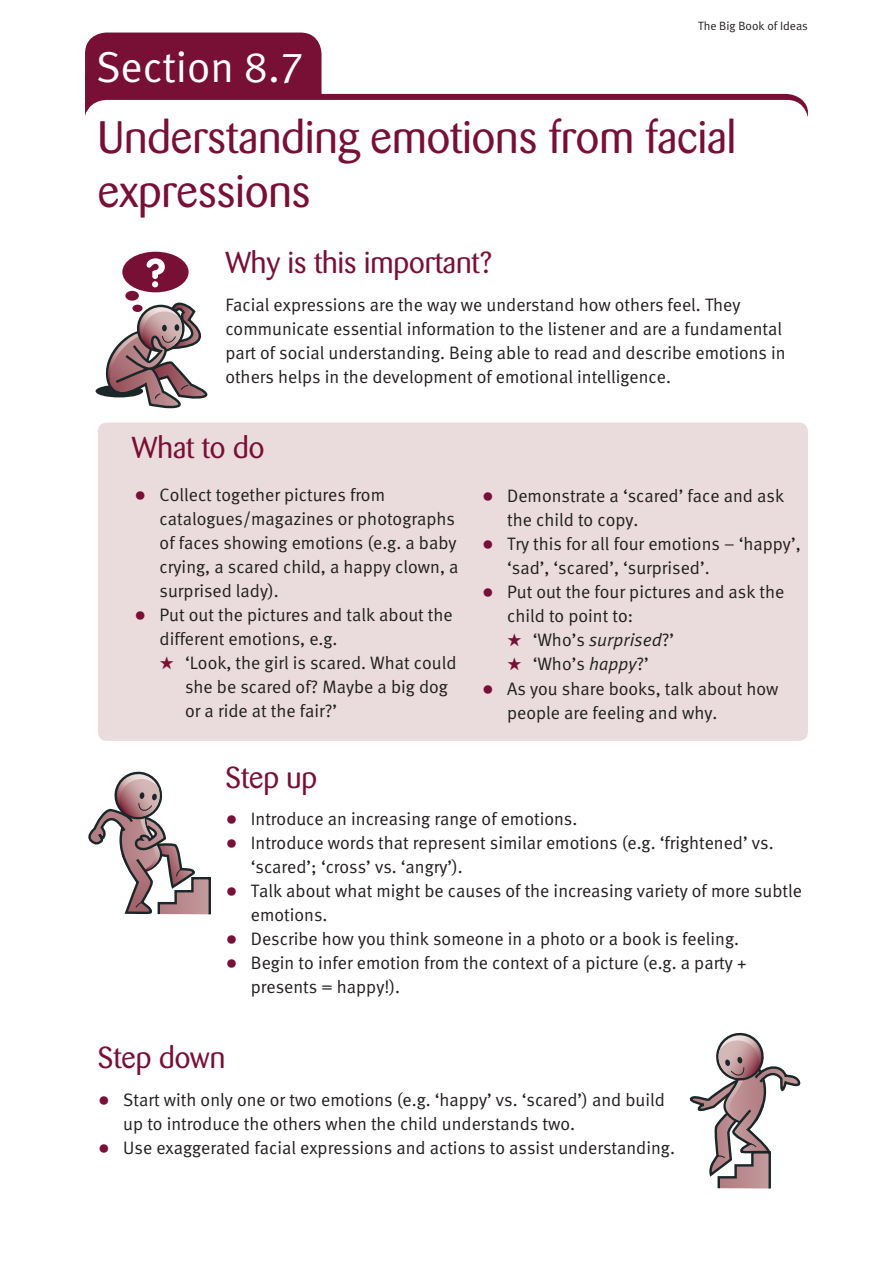
<style>
.page{position:relative;width:893px;height:1263px;background:#fff}
.page>*{position:absolute;margin:0;border:0;box-sizing:border-box;transform-origin:0 0}
.t1{font:45px/54px "Barmeno";color:#780f35}
.t2{font:43.2px "Meta Normal LF";color:#fff}
.t3{font:30px "Barmeno";color:#780f35}
.t4{font:18px/24px "Meta Normal LF";color:#231f20}
.t5{font:italic 18px "Meta Normal LF";color:#231f20}
.t6{font:12px "Meta Normal LF";color:#231f20}
.s1{font-size:24px;color:#780f35}
.s2{color:#780f35}
.s3{font-style:normal}
.s4{font-style:italic}
</style>
<div class="page">
<div style="left:98px;top:423px;width:710px;height:318px;background:#eadcdd;border-radius:9px"></div>
<div style="left:85px;top:33px;width:237px;height:90px;background:#780f35;border-radius:21px"></div>
<svg style="left:85px;top:61px;width:723px;height:56px"></svg>
<div style="left:85px;top:100px;width:723px;height:160px;background:#fff;border-radius:21px"></div>
<div style="left:96px;top:385px;width:47px;height:12px;background:#1a2628;border-radius:50%"></div>
<div style="left:122px;top:252px;width:67px;height:40px;background:#780f35;border-radius:50%"></div>
<div style="left:125px;top:291px;width:14px;height:10px;background:#780f35;border-radius:50%"></div>
<svg style="left:147px;top:258px;width:18px;height:29px"></svg>
<svg style="left:103px;top:302px;width:105px;height:107px"></svg>
<svg style="left:88px;top:771px;width:123px;height:144px"></svg>
<svg style="left:689px;top:1033px;width:112px;height:156px"></svg>
<h2 class="t2" style="left:96px;top:42px;width:209px">Section 8.7</h2>
<p class="t6" style="left:698px;top:19px;width:111px">The Big Book of Ideas</p>
<h1 class="t1" style="left:98px;top:111px;width:640px">Understanding emotions from facial expressions</h1>
<h3 class="t3" style="left:225px;top:246px;width:268px">Why is this important?</h3>
<p class="t4" style="left:225px;top:292px;width:562px">Facial expressions are the way we understand how others feel. They communicate essential information to the listener and are a fundamental part of social understanding. Being able to read and describe emotions in others helps in the development of emotional intelligence.</p>
<h3 class="t3" style="left:132px;top:430px;width:134px">What to do</h3>
<p class="t4" style="left:160px;top:483px;width:300px;text-indent:-26px"><span class="s1">•</span> Collect together pictures from catalogues/magazines or photographs of faces showing emotions (e.g. a baby crying, a scared child, a happy clown, a surprised lady).</p>
<p class="t4" style="left:160px;top:603px;width:295px;text-indent:-26px"><span class="s1">•</span> Put out the pictures and talk about the different emotions, e.g.</p>
<p class="t4" style="left:185px;top:651px;width:273px;text-indent:-26px"><span class="s2">★</span> ‘Look, the girl is scared. What could she be scared of? Maybe a big dog or a ride at the fair?’</p>
<p class="t4" style="left:507px;top:484px;width:278px;text-indent:-26px"><span class="s1">•</span> Demonstrate a ‘scared’ face and ask the child to copy.</p>
<p class="t4" style="left:507px;top:532px;width:295px;text-indent:-26px"><span class="s1">•</span> Try this for all four emotions – ‘happy’, ‘sad’, ‘scared’, ‘surprised’.</p>
<p class="t4" style="left:507px;top:580px;width:279px;text-indent:-26px"><span class="s1">•</span> Put out the four pictures and ask the child to point to:</p>
<p class="t5" style="left:507px;top:630px;width:168px"><span class="s2">★</span> <span class="s3">‘Who’s</span> surprised<span class="s3">?’</span></p>
<p class="t4" style="left:507px;top:652px;width:143px"><span class="s2">★</span> ‘Who’s <span class="s4">happy</span>?’</p>
<p class="t4" style="left:507px;top:676px;width:273px;text-indent:-26px"><span class="s1">•</span> As you share books, talk about how people are feeling and why.</p>
<h3 class="t3" style="left:225px;top:760px;width:93px">Step up</h3>
<p class="t4" style="left:225px;top:807px;width:353px"><span class="s1">•</span> Introduce an increasing range of emotions.</p>
<p class="t4" style="left:251px;top:831px;width:524px;text-indent:-26px"><span class="s1">•</span> Introduce words that represent similar emotions (e.g. ‘frightened’ vs. ‘scared’; ‘cross’ vs. ‘angry’).</p>
<p class="t4" style="left:251px;top:879px;width:553px;text-indent:-26px"><span class="s1">•</span> Talk about what might be causes of the increasing variety of more subtle emotions.</p>
<p class="t4" style="left:225px;top:927px;width:515px"><span class="s1">•</span> Describe how you think someone in a photo or a book is feeling.</p>
<p class="t4" style="left:251px;top:951px;width:497px;text-indent:-26px"><span class="s1">•</span> Begin to infer emotion from the context of a picture (e.g. a party + presents = happy!).</p>
<h3 class="t3" style="left:98px;top:1041px;width:129px">Step down</h3>
<p class="t4" style="left:123px;top:1087px;width:543px;text-indent:-26px"><span class="s1">•</span> Start with only one or two emotions (e.g. ‘happy’ vs. ‘scared’) and build up to introduce the others when the child understands two.</p>
<p class="t4" style="left:98px;top:1135px;width:579px"><span class="s1">•</span> Use exaggerated facial expressions and actions to assist understanding.</p>
</div>
